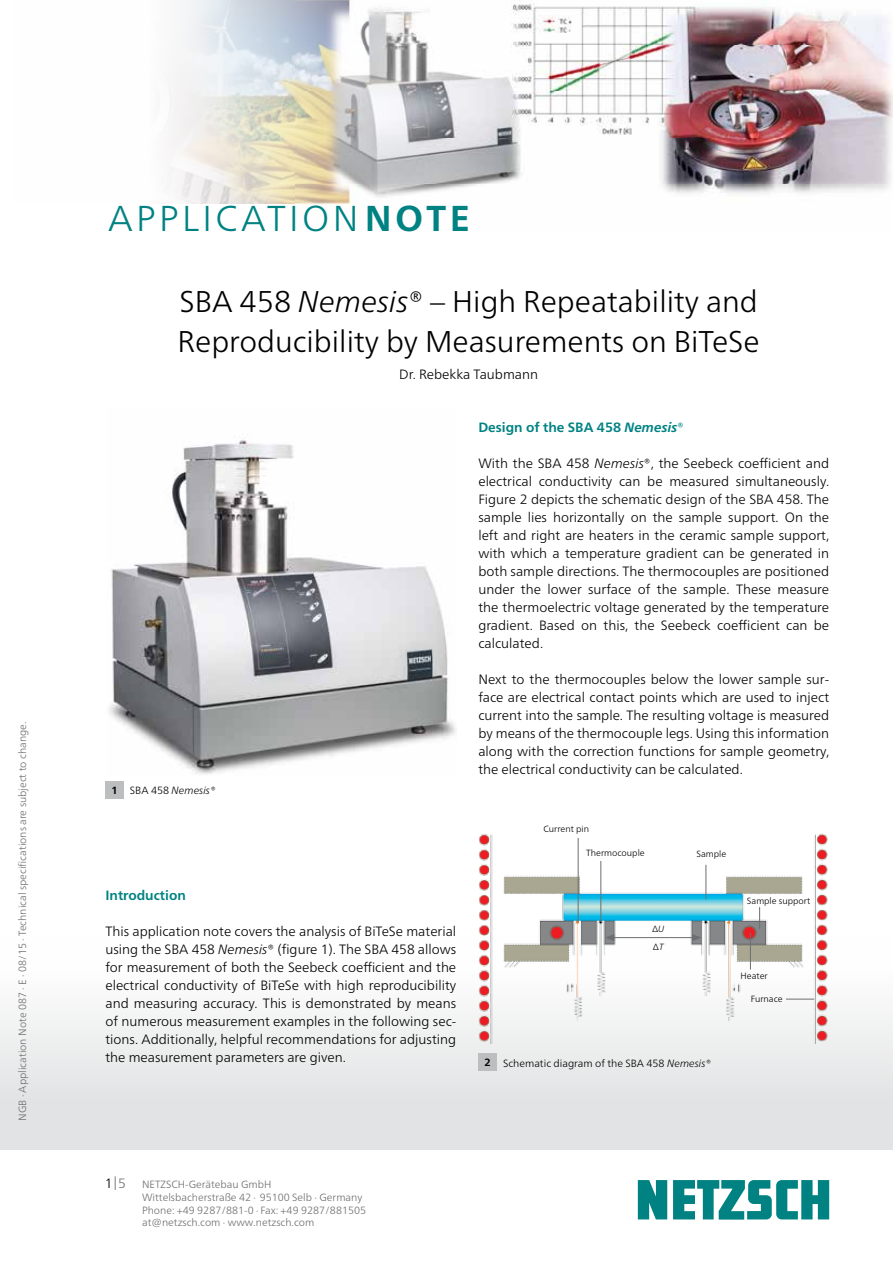
<style>
.page{position:relative;width:893px;height:1263px;background:#fff}
.page>*{position:absolute;margin:0;border:0;box-sizing:border-box;transform-origin:0 0}
.t1{font:300 36px "Frutiger Neue LTW1 G";letter-spacing:.095em;color:#008283}
.t2{font:300 30px/40.5px "Frutiger Neue LTW1 G";color:#000}
.t3{font:300 13.5px/18px "Frutiger Neue LTW1 G";color:#000;text-align:justify}
.t4{font:700 13.5px "Frutiger Neue LTW1 G";color:#008283}
.t5{font:300 13.5px "Frutiger Neue LTW1 G";color:#6d6e71}
.t6{font:300 10.5px/12.8px "Frutiger Neue LTW1 G";color:#6d6e71}
.t7{font:300 10.5px "Frutiger Neue LTW1 G";color:#000}
.t8{font:italic 300 10.5px "Frutiger Neue LTW1 G";color:#000}
.t9{font:300 9px/18px "Frutiger Neue LTW1 G";color:#000}
.s1{font-weight:700}
.s2{font-style:italic}
.s3{font-weight:700;font-style:normal}
.s4{font-style:normal}
.s5{color:#000}
</style>
<div class="page">
<img style="left:169px;top:0;width:127px;height:203px">
<img style="left:296px;top:0;width:597px;height:206px">
<svg style="left:638px;top:1180px;width:191px;height:39px"></svg>
<img style="left:109px;top:436px;width:347px;height:338px">
<img style="left:478px;top:833px;width:364px;height:210px">
<div style="left:105px;top:782px;width:19px;height:17px;background:#bcbec0"></div>
<div style="left:478px;top:1054px;width:19px;height:17px;background:#bcbec0"></div>
<hr style="left:600px;top:861px;width:1px;height:61px;background:#6d6e71">
<hr style="left:578px;top:838px;width:1px;height:84px;background:#6d6e71">
<hr style="left:706px;top:865px;width:1px;height:34px;background:#6d6e71">
<hr style="left:750px;top:932px;width:1px;height:37px;background:#6d6e71">
<svg style="left:759px;top:907px;width:1px;height:22px"></svg>
<svg style="left:786px;top:999px;width:28px;height:1px"></svg>
<hr style="left:612px;top:937px;width:82px;height:1px;background:#6d6e71">
<svg style="left:605px;top:934px;width:9px;height:7px"></svg>
<svg style="left:692px;top:934px;width:10px;height:7px"></svg>
<p class="t6" style="left:16px;top:1121px;width:401px;rotate:-90deg">NGB · Application Note 087 · E · 08/15 · Technical specifications are subject to change.</p>
<h1 class="t1" style="left:108px;top:197px;width:363px">APPLICATION<span class="s1">NOTE</span></h1>
<h2 class="t2" style="left:178px;top:281px;width:583px">SBA 458 <span class="s2">Nemesis</span>® – High Repeatability and<br>Reproducibility by Measurements on BiTeSe</h2>
<p class="t3" style="left:399px;top:366px;width:140px">Dr. Rebekka Taubmann</p>
<p class="t8" style="left:111px;top:785px;width:105px"><span class="s3">1</span> <span class="s4">SBA 458</span> Nemesis®</p>
<p class="t4" style="left:105px;top:887px;width:82px">Introduction</p>
<p class="t3" style="left:105px;top:922px;width:352px">This application note covers the analysis of BiTeSe material using the SBA 458 <span class="s2">Nemesis</span>® (figure 1). The SBA 458 allows for measurement of both the Seebeck coefficient and the electrical conductivity of BiTeSe with high reproducibility and measuring accuracy. This is demonstrated by means of numerous measurement examples in the following sec&shy;tions. Additionally, helpful recommendations for adjusting the measurement parameters are given.</p>
<p class="t4" style="left:478px;top:419px;width:207px">Design of the SBA 458 <span class="s2">Nemesis</span>®</p>
<p class="t3" style="left:478px;top:454px;width:352px">With the SBA 458 <span class="s2">Nemesis</span>®, the Seebeck coefficient and electrical conductivity can be measured simultaneously.<br>Figure 2 depicts the schematic design of the SBA 458. The sample lies horizontally on the sample support. On the left and right are heaters in the ceramic sample support, with which a temperature gradient can be generated in both sample directions. The thermocouples are positioned under the lower surface of the sample. These measure the thermoelectric voltage generated by the temperature gradient. Based on this, the Seebeck coefficient can be calculated.</p>
<p class="t3" style="left:478px;top:670px;width:352px">Next to the thermocouples below the lower sample sur&shy;face are electrical contact points which are used to inject current into the sample. The resulting voltage is measured by means of the thermocouple legs. Using this information along with the correction functions for sample geometry, the electrical conductivity can be calculated.</p>
<p class="t9" style="left:543px;top:820px;width:47px">Current pin</p>
<p class="t9" style="left:586px;top:844px;width:60px">Thermocouple</p>
<p class="t9" style="left:652px;top:920px;width:14px">Δ<span class="s2">U<br></span>Δ<span class="s2">T</span></p>
<p class="t9" style="left:696px;top:845px;width:31px">Sample</p>
<p class="t9" style="left:747px;top:892px;width:65px">Sample support</p>
<p class="t9" style="left:740px;top:966px;width:29px">Heater</p>
<p class="t9" style="left:751px;top:990px;width:33px">Furnace</p>
<p class="t7" style="left:484px;top:1056px;width:228px"><span class="s1">2</span> Schematic diagram of the SBA 458 <span class="s2">Nemesis®</span></p>
<p class="t5" style="left:105px;top:1175px;width:23px"><span class="s5">1</span>|5</p>
<p class="t6" style="left:142px;top:1178px;width:226px">NETZSCH-Gerätebau GmbH Wittelsbacherstraße 42 ∙ 95100 Selb ∙ Germany Phone: +49 9287/881-0 ∙ Fax: +49 9287/881505 at@netzsch.com ∙ www.netzsch.com</p>
</div>
